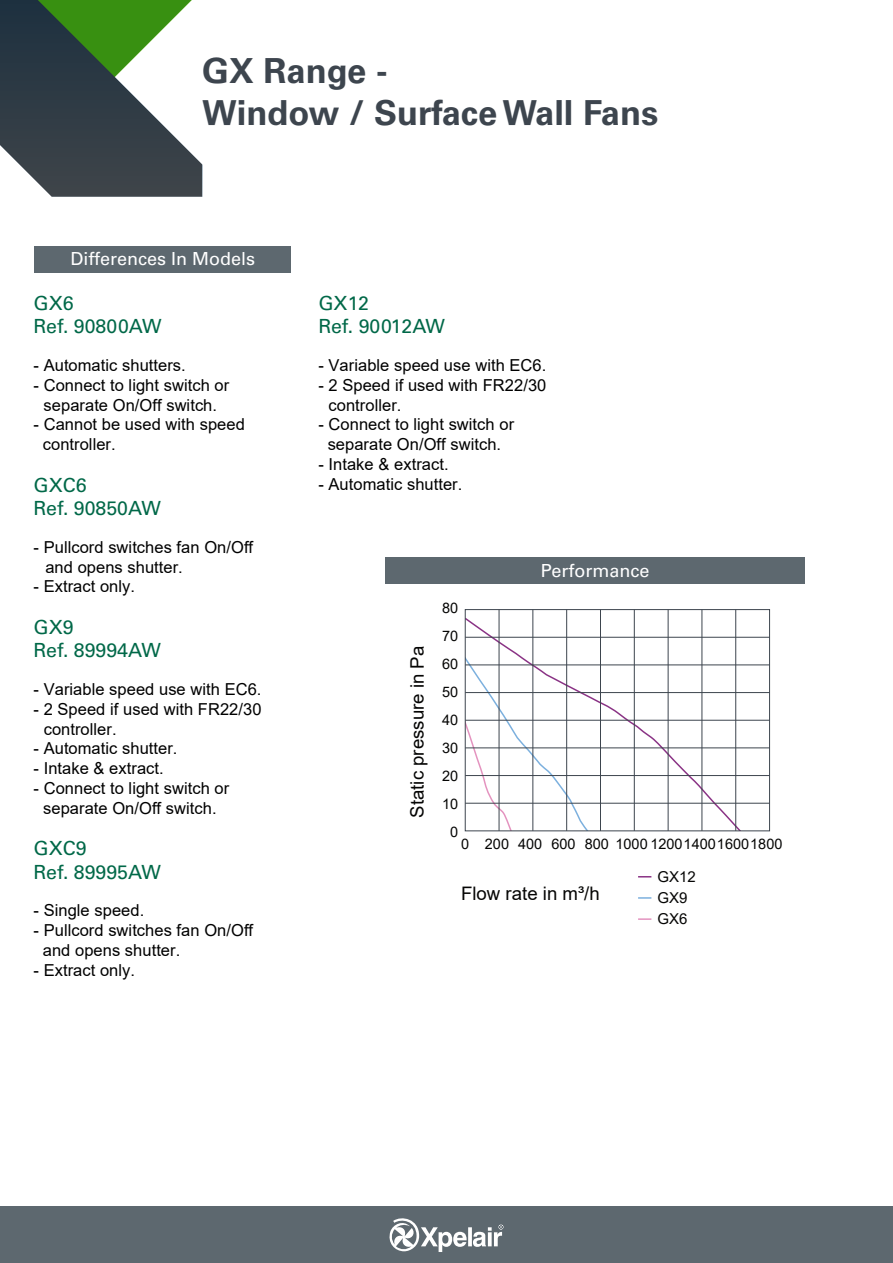
<style>
.page{position:relative;width:893px;height:1263px;background:#fff}
.page>*{position:absolute;margin:0;border:0;box-sizing:border-box;transform-origin:0 0}
.t1{font:700 34.5px/41.4px "Univers";color:#3d454e}
.t2{font:19.5px/23.4px "Univers";color:#006848}
.t3{font:18.6px "Arial";color:#050504}
.t4{font:18px "Univers";color:#fff}
.t5{font:16.5px/19.8px "Arial";letter-spacing:.005em;color:#000}
.t6{font:15px/20.9px "Arial";color:#050504}
.t7{font:14.55px "Arial";color:#050504}
</style>
<div class="page">
<svg style="left:0;top:0;width:202px;height:197px"></svg>
<div style="left:0;top:1206px;width:893px;height:57px;background:#5d686f"></div>
<svg style="left:389px;top:1218px;width:114px;height:34px"></svg>
<div style="left:34px;top:246px;width:257px;height:26px;background:#5d686f"></div>
<div style="left:386px;top:557px;width:419px;height:27px;background:#5d686f"></div>
<svg style="left:464px;top:617px;width:278px;height:215px"></svg>
<hr style="left:465px;top:831px;width:290px;height:3px;background:#fff">
<div style="left:460px;top:610px;width:5px;height:150px;background:#fff"></div>
<hr style="left:465px;top:803px;width:305px;height:1px;background:#3d454e">
<hr style="left:465px;top:775px;width:305px;height:1px;background:#3d454e">
<hr style="left:465px;top:747px;width:305px;height:1px;background:#3d454e">
<hr style="left:465px;top:720px;width:305px;height:1px;background:#3d454e">
<hr style="left:465px;top:692px;width:305px;height:1px;background:#3d454e">
<hr style="left:465px;top:664px;width:305px;height:1px;background:#3d454e">
<hr style="left:465px;top:637px;width:305px;height:1px;background:#3d454e">
<hr style="left:499px;top:610px;width:1px;height:221px;background:#3d454e">
<hr style="left:532px;top:610px;width:1px;height:221px;background:#3d454e">
<hr style="left:566px;top:610px;width:1px;height:221px;background:#3d454e">
<hr style="left:600px;top:610px;width:1px;height:221px;background:#3d454e">
<hr style="left:634px;top:610px;width:1px;height:221px;background:#3d454e">
<hr style="left:668px;top:610px;width:1px;height:221px;background:#3d454e">
<hr style="left:702px;top:610px;width:1px;height:221px;background:#3d454e">
<hr style="left:735px;top:610px;width:1px;height:221px;background:#3d454e">
<div style="left:465px;top:609px;width:305px;height:222px;border:1px solid #3d454e"></div>
<svg style="left:638px;top:876px;width:13px;height:1px"></svg>
<svg style="left:638px;top:897px;width:13px;height:2px"></svg>
<svg style="left:638px;top:918px;width:13px;height:2px"></svg>
<h1 class="t1" style="left:202px;top:51px;width:458px">GX Range -<br>Window / Surface Wall Fans</h1>
<p class="t4" style="left:71px;top:248px;width:186px">Differences In Models</p>
<p class="t2" style="left:34px;top:291px;width:130px">GX6<br>Ref. 90800AW</p>
<p class="t5" style="left:34px;top:355px;width:154px">- Automatic shutters.</p>
<p class="t5" style="left:34px;top:375px;width:197px;text-align:center">- Connect to light switch or separate On/Off switch.</p>
<p class="t5" style="left:43px;top:414px;width:204px;text-indent:-9px">- Cannot be used with speed controller.</p>
<p class="t2" style="left:34px;top:473px;width:129px">GXC6<br>Ref. 90850AW</p>
<p class="t5" style="left:45px;top:537px;width:209px;text-indent:-12px">- Pullcord switches fan On/Off and opens shutter.</p>
<p class="t5" style="left:34px;top:576px;width:103px">- Extract only.</p>
<p class="t2" style="left:34px;top:615px;width:129px">GX9<br>Ref. 89994AW</p>
<p class="t5" style="left:34px;top:679px;width:229px">- Variable speed use with EC6.</p>
<p class="t5" style="left:44px;top:699px;width:219px;text-indent:-10px">- 2 Speed if used with FR22/30 controller.</p>
<p class="t5" style="left:34px;top:738px;width:145px">- Automatic shutter.</p>
<p class="t5" style="left:34px;top:758px;width:132px">- Intake &amp; extract.</p>
<p class="t5" style="left:34px;top:778px;width:197px;text-align:center">- Connect to light switch or separate On/Off switch.</p>
<p class="t2" style="left:34px;top:837px;width:129px">GXC9<br>Ref. 89995AW</p>
<p class="t5" style="left:34px;top:900px;width:112px">- Single speed.</p>
<p class="t5" style="left:43px;top:920px;width:212px;text-indent:-9px">- Pullcord switches fan On/Off and opens shutter.</p>
<p class="t5" style="left:34px;top:960px;width:103px">- Extract only.</p>
<p class="t2" style="left:318px;top:291px;width:128px">GX12<br>Ref. 90012AW</p>
<p class="t5" style="left:318px;top:355px;width:229px">- Variable speed use with EC6.</p>
<p class="t5" style="left:329px;top:375px;width:219px;text-indent:-10px">- 2 Speed if used with FR22/30 controller.</p>
<p class="t5" style="left:318px;top:414px;width:197px;text-align:center">- Connect to light switch or separate On/Off switch.</p>
<p class="t5" style="left:318px;top:454px;width:132px">- Intake &amp; extract.</p>
<p class="t5" style="left:318px;top:474px;width:145px">- Automatic shutter.</p>
<p class="t3" style="left:404px;top:818px;width:173px;rotate:-90deg">Static pressure in Pa</p>
<p class="t7" style="left:442px;top:598px;width:18px">80</p>
<p class="t7" style="left:442px;top:626px;width:18px">70</p>
<p class="t7" style="left:442px;top:654px;width:18px">60</p>
<p class="t7" style="left:442px;top:682px;width:18px">50</p>
<p class="t7" style="left:442px;top:710px;width:18px">40</p>
<p class="t7" style="left:442px;top:738px;width:18px">30</p>
<p class="t7" style="left:442px;top:766px;width:18px">20</p>
<p class="t7" style="left:442px;top:794px;width:18px">10</p>
<p class="t4" style="left:541px;top:559px;width:110px">Performance</p>
<p class="t7" style="left:450px;top:822px;width:10px">0</p>
<p class="t7" style="left:461px;top:833px;width:323px">0 200 400 600 800 1000 1200140016001800</p>
<p class="t3" style="left:461px;top:880px;width:140px">Flow rate in m³/h</p>
<p class="t6" style="left:658px;top:866px;width:40px">GX12<br>GX9<br>GX6</p>
</div>
